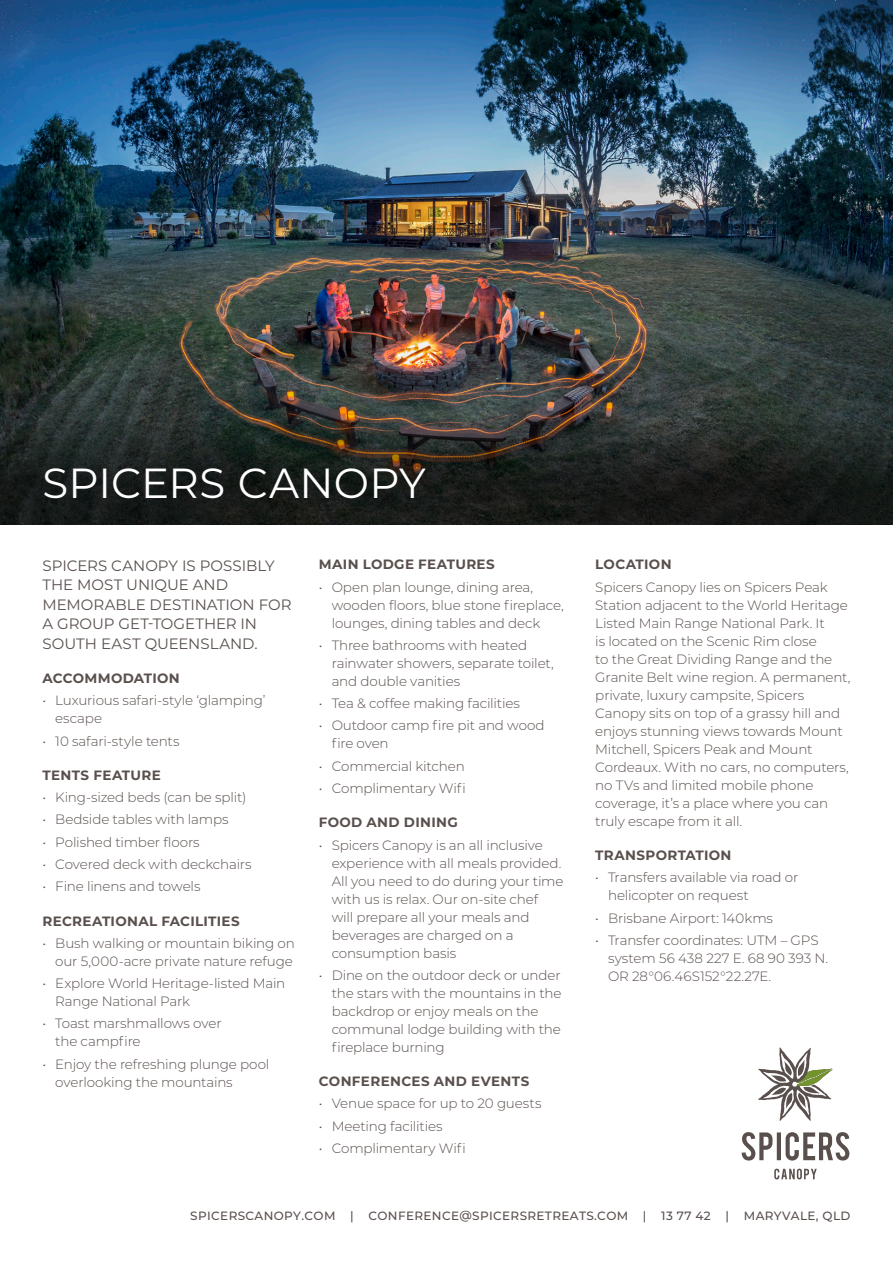
<style>
.page{position:relative;width:893px;height:1263px;background:#fff}
.page>*{position:absolute;margin:0;border:0;box-sizing:border-box;transform-origin:0 0}
.Leader{font:42px "Montserrat";letter-spacing:.005em;color:#fff}
.Leader-2{font:15px/19.5px "Montserrat";color:#59504d}
.Bullets{font:300 13.5px/18px "Montserrat";letter-spacing:-.01em;color:#59504d}
.Leader-3{font:700 13.5px "Montserrat";letter-spacing:.025em;color:#59504d}
.t1{font:500 12px "Montserrat";letter-spacing:.03em;color:#59504d}
</style>
<div class="page">
<img style="left:0;top:0;width:893px;height:351px">
<svg style="left:0;top:351px;width:893px;height:173px;background:#2b2e2a"></svg>
<svg style="left:742px;top:1132px;width:107px;height:28px"></svg>
<svg style="left:774px;top:1169px;width:43px;height:10px"></svg>
<svg style="left:758px;top:1047px;width:75px;height:74px"></svg>
<p class="Leader" style="left:43px;top:454px;width:385px">SPICERS CANOPY</p>
<p class="Leader-2" style="left:43px;top:555px;width:250px">SPICERS CANOPY IS POSSIBLY<br>THE MOST UNIQUE AND<br>MEMORABLE DESTINATION FOR<br>A GROUP GET-TOGETHER IN<br>SOUTH EAST QUEENSLAND.</p>
<p class="Leader-3" style="left:43px;top:669px;width:139px">ACCOMMODATION</p>
<p class="Bullets" style="left:55px;top:691px;width:212px;text-indent:-13px">• Luxurious safari-style ‘glamping’ escape</p>
<p class="Bullets" style="left:43px;top:731px;width:139px">• 10 safari-style tents</p>
<p class="Leader-3" style="left:43px;top:765px;width:120px">TENTS FEATURE</p>
<p class="Bullets" style="left:43px;top:788px;width:205px">• King-sized beds (can be split)</p>
<p class="Bullets" style="left:43px;top:810px;width:188px">• Bedside tables with lamps</p>
<p class="Bullets" style="left:43px;top:832px;width:159px">• Polished timber floors</p>
<p class="Bullets" style="left:43px;top:855px;width:211px">• Covered deck with deckchairs</p>
<p class="Bullets" style="left:43px;top:877px;width:159px">• Fine linens and towels</p>
<p class="Leader-3" style="left:43px;top:911px;width:199px">RECREATIONAL FACILITIES</p>
<p class="Bullets" style="left:43px;top:933px;width:254px;text-align:right">• Bush walking or mountain biking on our 5,000-acre private nature refuge</p>
<p class="Bullets" style="left:55px;top:974px;width:232px;text-indent:-13px">• Explore World Heritage-listed Main<br>Range National Park</p>
<p class="Bullets" style="left:55px;top:1014px;width:168px;text-indent:-13px">• Toast marshmallows over the campfire</p>
<p class="Bullets" style="left:55px;top:1054px;width:216px;text-indent:-13px">• Enjoy the refreshing plunge pool overlooking the mountains</p>
<p class="Leader-3" style="left:319px;top:555px;width:177px">MAIN LODGE FEATURES</p>
<p class="Bullets" style="left:332px;top:577px;width:234px;text-indent:-13px">• Open plan lounge, dining area, wooden floors, blue stone fireplace, lounges, dining tables and deck</p>
<p class="Bullets" style="left:332px;top:636px;width:224px;text-indent:-13px">• Three bathrooms with heated rainwater showers, separate toilet, and double vanities</p>
<p class="Bullets" style="left:319px;top:694px;width:202px">• Tea &amp; coffee making facilities</p>
<p class="Bullets" style="left:332px;top:716px;width:215px;text-indent:-13px">• Outdoor camp fire pit and wood fire oven</p>
<p class="Bullets" style="left:319px;top:756px;width:147px">• Commercial kitchen</p>
<p class="Bullets" style="left:319px;top:779px;width:149px">• Complimentary Wifi</p>
<p class="Leader-3" style="left:319px;top:813px;width:140px">FOOD AND DINING</p>
<p class="Bullets" style="left:332px;top:835px;width:233px;text-indent:-13px">• Spicers Canopy is an all inclusive experience with all meals provided.<br>All you need to do during your time with us is relax. Our on-site chef<br>will prepare all your meals and beverages are charged on a consumption basis</p>
<p class="Bullets" style="left:332px;top:965px;width:231px;text-indent:-13px">• Dine on the outdoor deck or under the stars with the mountains in the backdrop or enjoy meals on the communal lodge building with the fireplace burning</p>
<p class="Leader-3" style="left:319px;top:1071px;width:212px">CONFERENCES AND EVENTS</p>
<p class="Bullets" style="left:319px;top:1094px;width:224px">• Venue space for up to 20 guests</p>
<p class="Bullets" style="left:319px;top:1116px;width:125px">• Meeting facilities</p>
<p class="Bullets" style="left:319px;top:1138px;width:149px">• Complimentary Wifi</p>
<p class="Leader-3" style="left:595px;top:555px;width:78px">LOCATION</p>
<p class="Bullets" style="left:595px;top:577px;width:257px">Spicers Canopy lies on Spicers Peak Station adjacent to the World Heritage Listed Main Range National Park. It<br>is located on the Scenic Rim close<br>to the Great Dividing Range and the Granite Belt wine region. A permanent, private, luxury campsite, Spicers Canopy sits on top of a grassy hill and enjoys stunning views towards Mount Mitchell, Spicers Peak and Mount Cordeaux. With no cars, no computers, no TVs and limited mobile phone coverage, it’s a place where you can truly escape from it all.</p>
<p class="Leader-3" style="left:595px;top:845px;width:138px">TRANSPORTATION</p>
<p class="Bullets" style="left:608px;top:868px;width:192px;text-indent:-13px">• Transfers available via road or helicopter on request</p>
<p class="Bullets" style="left:595px;top:908px;width:179px">• Brisbane Airport: 140kms</p>
<p class="Bullets" style="left:608px;top:930px;width:222px;text-indent:-13px">• Transfer coordinates: UTM – GPS system 56 438 227 E. 68 90 393 N.<br>OR 28°06.46S152°22.27E.</p>
<p class="t1" style="left:190px;top:1207px;width:662px">SPICERSCANOPY.COM | CONFERENCE@SPICERSRETREATS.COM | 13 77 42 | MARYVALE, QLD</p>
</div>
